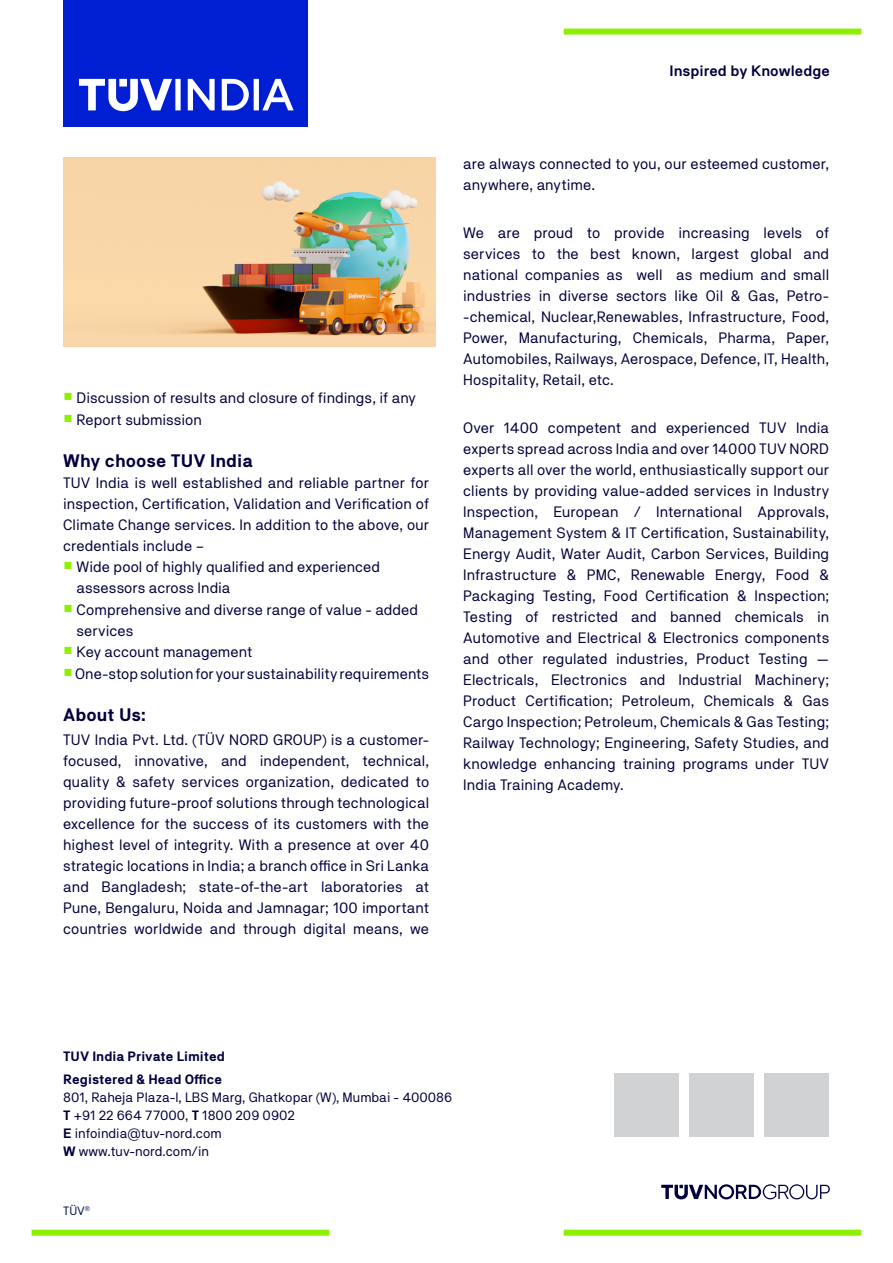
<style>
.page{position:relative;width:893px;height:1263px;background:#fff}
.page>*{position:absolute;margin:0;border:0;box-sizing:border-box;transform-origin:0 0}
.t1{font:700 18px "TNG Pro";letter-spacing:.005em;color:#00003c}
.t2{font:15px/21px "TNG Pro";letter-spacing:.005em;color:#00003c;text-align:justify}
.t3{font:600 15px "TNG Pro";color:#00003c}
.t4{font:13.5px "TNG Pro";color:#00003c}
.t5{font:700 13.5px "TNG Pro";color:#00003c}
.t6{font:12px "TNG Pro";color:#001145}
.s1{color:#8cf000}
.s2{font-weight:700}
</style>
<div class="page">
<div style="left:764px;top:1072px;width:65px;height:64px;background:#d1d2d4"></div>
<div style="left:689px;top:1072px;width:65px;height:64px;background:#d1d2d4"></div>
<div style="left:614px;top:1072px;width:65px;height:64px;background:#d1d2d4"></div>
<img style="left:63px;top:158px;width:373px;height:189px">
<div style="left:564px;top:29px;width:297px;height:6px;background:#8cf000"></div>
<div style="left:564px;top:1230px;width:297px;height:6px;background:#8cf000"></div>
<div style="left:32px;top:1230px;width:297px;height:6px;background:#8cf000"></div>
<div style="left:63px;top:0;width:245px;height:126px;background:#001ed2"></div>
<svg style="left:79px;top:79px;width:215px;height:32px"></svg>
<svg style="left:661px;top:1184px;width:169px;height:15px"></svg>
<p class="t2" style="left:63px;top:387px;width:354px"><span class="s1">○</span> Discussion of results and closure of findings, if any</p>
<p class="t2" style="left:63px;top:408px;width:140px"><span class="s1">○</span> Report submission</p>
<p class="t1" style="left:63px;top:449px;width:191px">Why choose TUV India</p>
<p class="t2" style="left:63px;top:471px;width:368px">TUV India is well established and reliable partner for inspection, Certification, Validation and Verification of Climate Change services. In addition to the above, our credentials include –</p>
<p class="t2" style="left:77px;top:556px;width:305px;text-indent:-13px"><span class="s1">○</span> Wide pool of highly qualified and experienced assessors across India</p>
<p class="t2" style="left:77px;top:599px;width:343px;text-indent:-13px"><span class="s1">○</span> Comprehensive and diverse range of value - added services</p>
<p class="t2" style="left:63px;top:641px;width:191px"><span class="s1">○</span> Key account management</p>
<p class="t2" style="left:63px;top:663px;width:368px"><span class="s1">○</span> One-stop solution for your sustainability requirements</p>
<p class="t1" style="left:63px;top:704px;width:84px">About Us:</p>
<p class="t2" style="left:63px;top:729px;width:368px">TUV India Pvt. Ltd. (TÜV NORD GROUP) is a customer&shy;focused, innovative, and independent, technical, quality &amp; safety services organization, dedicated to providing future-proof solutions through technological excellence for the success of its customers with the highest level of integrity. With a presence at over 40 strategic locations in India; a branch office in Sri Lanka and Bangladesh; state-of-the-art laboratories at Pune, Bengaluru, Noida and Jamnagar; 100 important countries worldwide and through digital means, we</p>
<p class="t3" style="left:669px;top:62px;width:162px">Inspired by Knowledge</p>
<p class="t2" style="left:463px;top:153px;width:367px">are always connected to you, our esteemed customer, anywhere, anytime.</p>
<p class="t2" style="left:463px;top:222px;width:368px">We are proud to provide increasing levels of services to the best known, largest global and national companies as well as medium and small industries in diverse sectors like Oil &amp; Gas, Petro--chemical, Nuclear,Renewables, Infrastructure, Food, Power, Manufacturing, Chemicals, Pharma, Paper, Automobiles, Railways, Aerospace, Defence, IT, Health, Hospitality, Retail, etc.</p>
<p class="t2" style="left:463px;top:417px;width:368px">Over 1400 competent and experienced TUV India experts spread across India and over 14000 TUV NORD experts all over the world, enthusiastically support our clients by providing value-added services in Industry Inspection, European / International Approvals, Management System &amp; IT Certification, Sustainability, Energy Audit, Water Audit, Carbon Services, Building Infrastructure &amp; PMC, Renewable Energy, Food &amp; Packaging Testing, Food Certification &amp; Inspection; Testing of restricted and banned chemicals in Automotive and Electrical &amp; Electronics components and other regulated industries, Product Testing — Electricals, Electronics and Industrial Machinery; Product Certification; Petroleum, Chemicals &amp; Gas Cargo Inspection; Petroleum, Chemicals &amp; Gas Testing; Railway Technology; Engineering, Safety Studies, and knowledge enhancing training programs under TUV India Training Academy.</p>
<p class="t5" style="left:63px;top:1048px;width:163px">TUV India Private Limited</p>
<p class="t5" style="left:63px;top:1071px;width:160px">Registered &amp; Head Office</p>
<p class="t4" style="left:63px;top:1089px;width:391px">801, Raheja Plaza-I, LBS Marg, Ghatkopar (W), Mumbai - 400086</p>
<p class="t4" style="left:63px;top:1107px;width:233px"><span class="s2">T</span> +91 22 664 77000, <span class="s2">T</span> 1800 209 0902</p>
<p class="t4" style="left:63px;top:1125px;width:160px"><span class="s2">E</span> infoindia@tuv-nord.com</p>
<p class="t4" style="left:63px;top:1143px;width:147px"><span class="s2">W</span> www.tuv-nord.com/in</p>
<p class="t6" style="left:63px;top:1204px;width:29px">TÜV<sup>®</sup></p>
</div>
